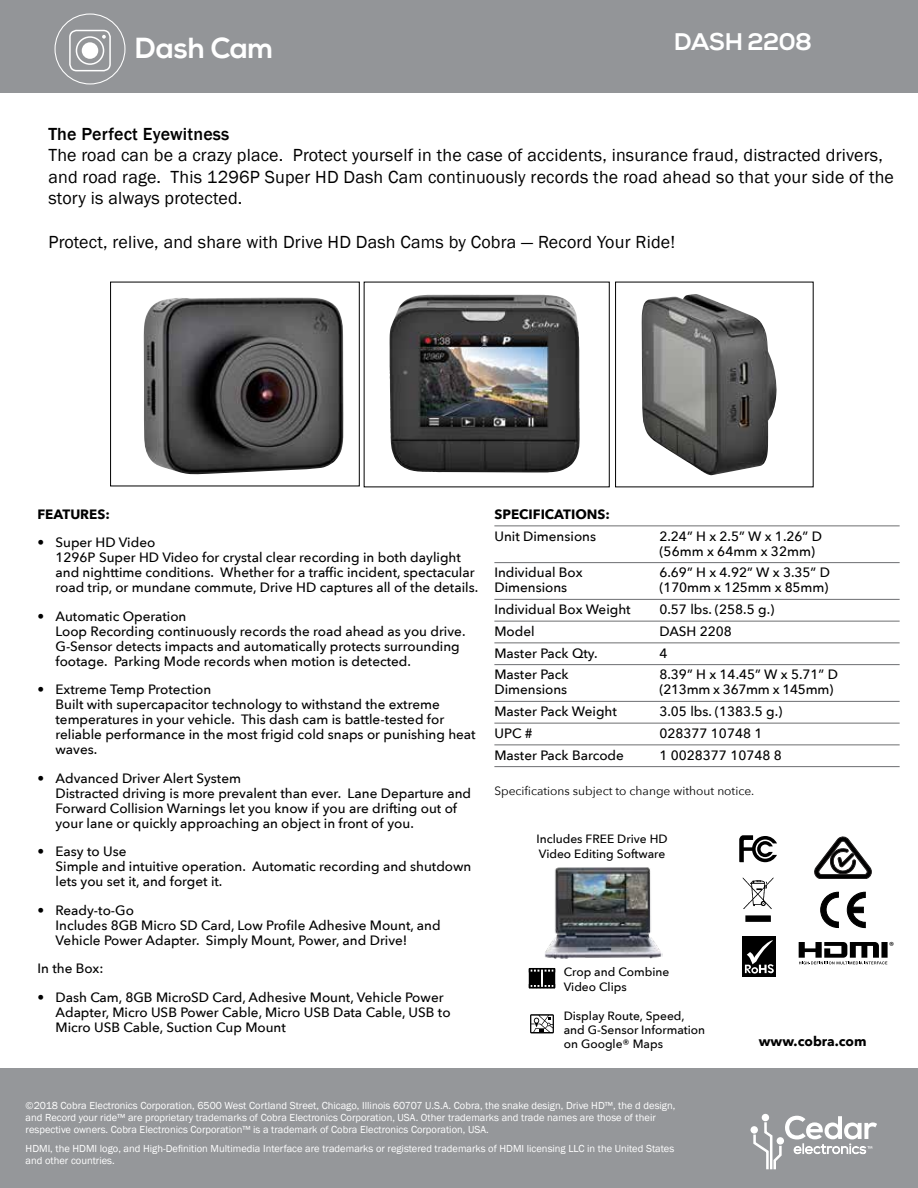
<style>
.page{position:relative;width:918px;height:1188px;background:#fff}
.page>*{position:absolute;margin:0;border:0;box-sizing:border-box;transform-origin:0 0}
.t1{font:700 28.95px "Nexa";color:#fff}
.t2{font:700 24px "Nexa";color:#fff}
.t3{font:18px/21.6px "Franklin Gothic";letter-spacing:.01em;color:#000}
.t4{font:500 18px "Franklin Gothic";letter-spacing:.01em;color:#000}
.t5{font:500 13.5px/15px "Avenir Next";color:#000}
.t6{font:700 13.5px "Avenir Next";color:#000}
.t7{font:500 13.5px "Avenir Next";letter-spacing:-.02em;color:#000}
.t8{font:500 12px/14.4px "Avenir Next";color:#000}
.t9{font:12px "Avenir Next";color:#000}
.t10{font:11.85px "Myriad Pro";color:#000}
.t11{font:10.5px/12px "Franklin Gothic";color:#fff}
</style>
<div class="page">
<div style="left:0;top:0;width:918px;height:93px;background:#939598"></div>
<div style="left:55px;top:14px;width:71px;height:70px;border:1px solid #fff;border-radius:50%"></div>
<div style="left:69px;top:30px;width:42px;height:41px;border:2px solid #fff;border-radius:7px"></div>
<div style="left:76px;top:36px;width:28px;height:29px;border:2px solid #fff;border-radius:50%"></div>
<div style="left:82px;top:42px;width:16px;height:17px;background:#fff;border-radius:50%"></div>
<svg style="left:102px;top:35px;width:4px;height:4px"></svg>
<img style="left:144px;top:297px;width:200px;height:178px">
<img style="left:389px;top:295px;width:191px;height:178px">
<div style="left:742px;top:936px;width:33px;height:40px;background:#000"></div>
<svg style="left:743px;top:877px;width:30px;height:45px"></svg>
<svg style="left:745px;top:940px;width:29px;height:34px"></svg>
<svg style="left:739px;top:835px;width:38px;height:27px"></svg>
<svg style="left:821px;top:892px;width:18px;height:36px"></svg>
<svg style="left:847px;top:892px;width:18px;height:36px"></svg>
<svg style="left:815px;top:837px;width:56px;height:42px"></svg>
<svg style="left:799px;top:942px;width:89px;height:22px"></svg>
<div style="left:0;top:1068px;width:918px;height:120px;background:#95979a"></div>
<div style="left:751px;top:1126px;width:7px;height:8px;background:#fff;border-radius:50%"></div>
<div style="left:762px;top:1114px;width:7px;height:7px;background:#fff;border-radius:50%"></div>
<svg style="left:752px;top:1116px;width:125px;height:54px"></svg>
<img style="left:642px;top:294px;width:135px;height:181px">
<hr style="left:494px;top:526px;width:406px;height:1px;background:#6d6e71">
<hr style="left:494px;top:562px;width:406px;height:1px;background:#6d6e71">
<hr style="left:494px;top:599px;width:406px;height:1px;background:#6d6e71">
<hr style="left:494px;top:621px;width:406px;height:1px;background:#6d6e71">
<hr style="left:494px;top:643px;width:406px;height:1px;background:#6d6e71">
<hr style="left:494px;top:664px;width:406px;height:1px;background:#6d6e71">
<hr style="left:494px;top:701px;width:406px;height:1px;background:#6d6e71">
<hr style="left:494px;top:723px;width:406px;height:1px;background:#6d6e71">
<hr style="left:494px;top:745px;width:406px;height:1px;background:#6d6e71">
<hr style="left:494px;top:766px;width:406px;height:1px;background:#6d6e71">
<img style="left:545px;top:867px;width:117px;height:92px">
<svg style="left:529px;top:968px;width:26px;height:21px"></svg>
<svg style="left:530px;top:1014px;width:24px;height:19px"></svg>
<h1 class="t1" style="left:135px;top:31px;width:140px">Dash Cam</h1>
<h2 class="t2" style="left:675px;top:27px;width:139px">DASH 2208</h2>
<h3 class="t4" style="left:48px;top:123px;width:183px">The Perfect Eyewitness</h3>
<p class="t3" style="left:48px;top:145px;width:847px">The road can be a crazy place. Protect yourself in the case of accidents, insurance fraud, distracted drivers, and road rage. This 1296P Super HD Dash Cam continuously records the road ahead so that your side of the story is always protected.</p>
<h3 class="t3" style="left:48px;top:231px;width:628px">Protect, relive, and share with Drive HD Dash Cams by Cobra — Record Your Ride!</h3>
<p class="t6" style="left:38px;top:503px;width:74px">FEATURES:</p>
<p class="t5" style="left:56px;top:535px;width:424px;text-indent:-18px">• Super HD Video<br>1296P Super HD Video for crystal clear recording in both daylight and nighttime conditions. Whether for a traffic incident, spectacular road trip, or mundane commute, Drive HD captures all of the details.</p>
<p class="t5" style="left:56px;top:608px;width:412px;text-indent:-18px">• Automatic Operation<br>Loop Recording continuously records the road ahead as you drive.<br>G-Sensor detects impacts and automatically protects surrounding footage. Parking Mode records when motion is detected.</p>
<p class="t5" style="left:56px;top:682px;width:422px;text-indent:-18px">• Extreme Temp Protection<br>Built with supercapacitor technology to withstand the extreme temperatures in your vehicle. This dash cam is battle-tested for reliable performance in the most frigid cold snaps or punishing heat waves.</p>
<p class="t5" style="left:56px;top:770px;width:417px;text-indent:-18px">• Advanced Driver Alert System<br>Distracted driving is more prevalent than ever. Lane Departure and Forward Collision Warnings let you know if you are drifting out of your lane or quickly approaching an object in front of you.</p>
<p class="t5" style="left:56px;top:844px;width:417px;text-indent:-18px">• Easy to Use<br>Simple and intuitive operation. Automatic recording and shutdown lets you set it, and forget it.</p>
<p class="t5" style="left:56px;top:902px;width:387px;text-indent:-18px">• Ready-to-Go<br>Includes 8GB Micro SD Card, Low Profile Adhesive Mount, and<br>Vehicle Power Adapter. Simply Mount, Power, and Drive!</p>
<p class="t5" style="left:38px;top:961px;width:68px">In the Box:</p>
<p class="t5" style="left:56px;top:989px;width:397px;text-indent:-18px">• Dash Cam, 8GB MicroSD Card, Adhesive Mount, Vehicle Power<br>Adapter, Micro USB Power Cable, Micro USB Data Cable, USB to<br>Micro USB Cable, Suction Cup Mount</p>
<p class="t6" style="left:494px;top:503px;width:117px">SPECIFICATIONS:</p>
<p class="t5" style="left:494px;top:528px;width:103px">Unit Dimensions</p>
<p class="t5" style="left:659px;top:528px;width:164px">2.24” H x 2.5” W x 1.26” D (56mm x 64mm x 32mm)</p>
<p class="t5" style="left:494px;top:565px;width:90px">Individual Box</p>
<p class="t5" style="left:659px;top:565px;width:172px">6.69” H x 4.92” W x 3.35” D</p>
<p class="t5" style="left:494px;top:580px;width:74px">Dimensions</p>
<p class="t5" style="left:659px;top:580px;width:171px">(170mm x 125mm x 85mm)</p>
<p class="t5" style="left:494px;top:602px;width:138px">Individual Box Weight</p>
<p class="t5" style="left:659px;top:602px;width:117px">0.57 lbs. (258.5 g.)</p>
<p class="t5" style="left:494px;top:623px;width:42px">Model</p>
<p class="t5" style="left:659px;top:623px;width:74px">DASH 2208</p>
<p class="t5" style="left:494px;top:645px;width:105px">Master Pack Qty.</p>
<p class="t5" style="left:659px;top:645px;width:10px">4</p>
<p class="t5" style="left:494px;top:667px;width:76px">Master Pack</p>
<p class="t5" style="left:659px;top:667px;width:180px">8.39” H x 14.45” W x 5.71” D</p>
<p class="t5" style="left:494px;top:682px;width:74px">Dimensions</p>
<p class="t7" style="left:659px;top:678px;width:176px">(213mm x 367mm x 145mm)</p>
<p class="t5" style="left:494px;top:704px;width:124px">Master Pack Weight</p>
<p class="t5" style="left:659px;top:704px;width:125px">3.05 lbs. (1383.5 g.)</p>
<p class="t5" style="left:494px;top:725px;width:40px">UPC #</p>
<p class="t5" style="left:659px;top:725px;width:105px">028377 10748 1</p>
<p class="t5" style="left:494px;top:747px;width:131px">Master Pack Barcode</p>
<p class="t5" style="left:659px;top:747px;width:124px">1 0028377 10748 8</p>
<p class="t9" style="left:494px;top:781px;width:262px">Specifications subject to change without notice.</p>
<p class="t8" style="left:537px;top:832px;width:133px">Includes FREE Drive HD<br>Video Editing Software</p>
<p class="t8" style="left:564px;top:965px;width:107px">Crop and Combine<br>Video Clips</p>
<p class="t8" style="left:564px;top:1008px;width:143px">Display Route, Speed, and G-Sensor Information on Google® Maps</p>
<p class="t6" style="left:759px;top:1030px;width:109px">www.cobra.com</p>
<p class="t11" style="left:26px;top:1100px;width:651px">©2018 Cobra Electronics Corporation, 6500 West Cortland Street, Chicago, Illinois 60707 U.S.A. Cobra, the snake design, Drive HD™, the d design, and Record your ride™ are proprietary trademarks of Cobra Electronics Corporation, USA. Other trademarks and trade names are those of their respective owners. Cobra Electronics Corporation™ is a trademark of Cobra Electronics Corporation, USA.</p>
<p class="t11" style="left:26px;top:1142px;width:650px">HDMI, the HDMI logo, and High-Definition Multimedia Interface are trademarks or registered trademarks of HDMI licensing LLC in the United States and other countries.</p>
<p class="t10" style="left:889px;top:939px;width:6px">®</p>
</div>
